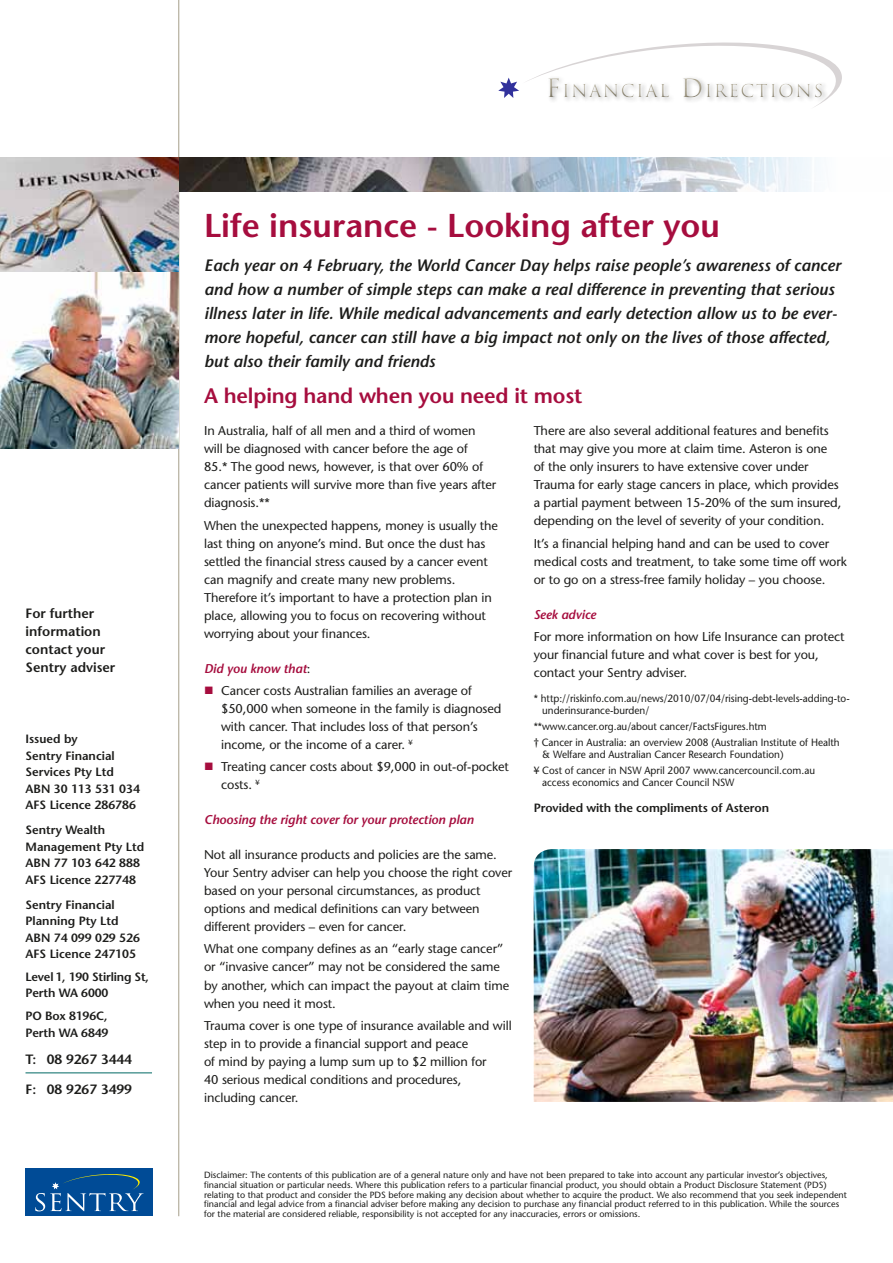
<style>
.page{position:relative;width:893px;height:1263px;background:#fff}
.page>*{position:absolute;margin:0;border:0;box-sizing:border-box;transform-origin:0 0}
.t1{font:600 33px "Stone Sans";color:#a60d3e}
.t2{font:600 21px "Stone Sans";letter-spacing:-.01em;color:#a60d3e}
.t3{font:17.4px "Trajan";letter-spacing:.085em;color:#a59e89}
.t4{font:italic 600 16.5px/24px "Stone Sans";color:#1d1d1b}
.t5{font:600 13.5px/18px "Stone Sans";color:#1d1d1b}
.t6{font:12.75px/18px "Stone Sans";letter-spacing:-.01em;color:#1d1d1b}
.t7{font:italic 600 12.75px "Stone Sans";letter-spacing:-.01em;color:#a60d3e}
.t8{font:600 12px/16.5px "Stone Sans";color:#1d1d1b}
.t9{font:10.5px/16.2px "Stone Sans";color:#1d1d1b;scale:.95 1}
.t10{font:9px/9.8px "Stone Sans";color:#1d1d1b}
.s1{font-size:24.9px}
.s2{font-weight:600;font-style:italic;color:#a60d3e}
</style>
<div class="page">
<hr style="left:179px;top:0;width:1px;height:1216px;background:#a59e89">
<div style="left:26px;top:1168px;width:127px;height:48px;background:#004b96"></div>
<svg style="left:35px;top:1174px;width:109px;height:37px"></svg>
<img style="left:179px;top:157px;width:638px;height:34px">
<hr style="left:26px;top:1072px;width:126px;height:1px;background:#006864">
<svg style="left:498px;top:42px;width:344px;height:65px"></svg>
<hr style="left:204px;top:544px;width:636px;height:1px;background:#ae3770">
<img style="left:534px;top:849px;width:359px;height:253px">
<img style="left:0;top:157px;width:179px;height:115px">
<img style="left:0;top:272px;width:179px;height:176px">
<p class="t5" style="left:26px;top:604px;width:91px">For further information contact your<br>Sentry adviser</p>
<p class="t8" style="left:26px;top:730px;width:116px">Issued by<br>Sentry Financial<br>Services Pty Ltd<br>ABN 30 113 531 034<br>AFS Licence 286786</p>
<p class="t8" style="left:26px;top:821px;width:120px">Sentry Wealth<br>Management Pty Ltd<br>ABN 77 103 642 888<br>AFS Licence 227748</p>
<p class="t8" style="left:26px;top:896px;width:116px">Sentry Financial<br>Planning Pty Ltd<br>ABN 74 099 029 526<br>AFS Licence 247105</p>
<p class="t8" style="left:26px;top:968px;width:125px">Level 1, 190 Stirling St,<br>Perth WA 6000</p>
<p class="t8" style="left:26px;top:1008px;width:84px">PO Box 8196C,<br>Perth WA 6849</p>
<p class="t5" style="left:26px;top:1045px;width:108px;line-height:29.5px">T: 08 9267 3444<br>F: 08 9267 3499</p>
<h3 class="t3" style="left:546px;top:80px;width:279px"><span class="s1">F</span>INANCIAL <span class="s1">D</span>IRECTIONS</h3>
<h1 class="t1" style="left:204px;top:206px;width:517px">Life insurance - Looking after you</h1>
<p class="t4" style="left:204px;top:253px;width:638px">Each year on 4 February, the World Cancer Day helps raise people’s awareness of cancer and how a number of simple steps can make a real difference in preventing that serious illness later in life. While medical advancements and early detection allow us to be ever&shy;more hopeful, cancer can still have a big impact not only on the lives of those affected, but also their family and friends</p>
<h2 class="t2" style="left:204px;top:383px;width:380px">A helping hand when you need it most</h2>
<p class="t6" style="left:204px;top:422px;width:294px">In Australia, half of all men and a third of women will be diagnosed with cancer before the age of<br>85.* The good news, however, is that over 60% of cancer patients will survive more than five years after diagnosis.**</p>
<p class="t6" style="left:204px;top:516px;width:295px">When the unexpected happens, money is usually the last thing on anyone’s mind. But once the dust has settled the financial stress caused by a cancer event can magnify and create many new problems.<br>Therefore it’s important to have a protection plan in place, allowing you to focus on recovering without worrying about your finances.</p>
<p class="t6" style="left:221px;top:657px;width:252px;line-height:22.2px;text-indent:-17px"><span class="s2">Did you know that</span>:<br>Cancer costs Australian families an average of</p>
<p class="t6" style="left:221px;top:699px;width:282px">$50,000 when someone in the family is diagnosed with cancer. That includes loss of that person’s income, or the income of a carer. <sup>¥</sup></p>
<p class="t6" style="left:221px;top:758px;width:289px">Treating cancer costs about $9,000 in out-of-pocket costs. <sup>¥</sup></p>
<p class="t7" style="left:204px;top:812px;width:271px">Choosing the right cover for your protection plan</p>
<p class="t6" style="left:204px;top:846px;width:310px">Not all insurance products and policies are the same.<br>Your Sentry adviser can help you choose the right cover based on your personal circumstances, as product options and medical definitions can vary between different providers – even for cancer.</p>
<p class="t6" style="left:204px;top:940px;width:307px">What one company defines as an “early stage cancer” or “invasive cancer” may not be considered the same by another, which can impact the payout at claim time when you need it most.</p>
<p class="t6" style="left:204px;top:1016px;width:309px">Trauma cover is one type of insurance available and will step in to provide a financial support and peace<br>of mind by paying a lump sum up to $2 million for<br>40 serious medical conditions and procedures, including cancer.</p>
<p class="t6" style="left:534px;top:422px;width:309px">There are also several additional features and benefits that may give you more at claim time. Asteron is one of the only insurers to have extensive cover under Trauma for early stage cancers in place, which provides a partial payment between 15-20% of the sum insured, depending on the level of severity of your condition.</p>
<p class="t6" style="left:534px;top:534px;width:315px">It’s a financial helping hand and can be used to cover medical costs and treatment, to take some time off work or to go on a stress-free family holiday – you choose.</p>
<p class="t7" style="left:534px;top:606px;width:64px">Seek advice</p>
<p class="t6" style="left:534px;top:627px;width:312px">For more information on how Life Insurance can protect your financial future and what cover is best for you, contact your Sentry adviser.</p>
<p class="t9" style="left:542px;top:692px;width:325px;line-height:12px;text-indent:-9px">* http://riskinfo.com.au/news/2010/07/04/rising-debt-levels-adding-to&shy;underinsurance-burden/</p>
<p class="t9" style="left:534px;top:718px;width:324px">**www.cancer.org.au/about cancer/FactsFigures.htm<br>† Cancer in Australia: an overview 2008 (Australian Institute of Health</p>
<p class="t9" style="left:534px;top:746px;width:298px;text-indent:9px">&amp; Welfare and Australian Cancer Research Foundation)<br>¥ Cost of cancer in NSW April 2007 www.cancercouncil.com.au</p>
<p class="t9" style="left:542px;top:775px;width:204px">access economics and Cancer Council NSW</p>
<p class="t8" style="left:534px;top:800px;width:237px">Provided with the compliments of Asteron</p>
<p class="t10" style="left:204px;top:1170px;width:644px">Disclaimer: The contents of this publication are of a general nature only and have not been prepared to take into account any particular investor’s objectives, financial situation or particular needs. Where this publication refers to a particular financial product, you should obtain a Product Disclosure Statement (PDS) relating to that product and consider the PDS before making any decision about whether to acquire the product. We also recommend that you seek independent financial and legal advice from a financial adviser before making any decision to purchase any financial product referred to in this publication. While the sources for the material are considered reliable, responsibility is not accepted for any inaccuracies, errors or omissions.</p>
</div>
